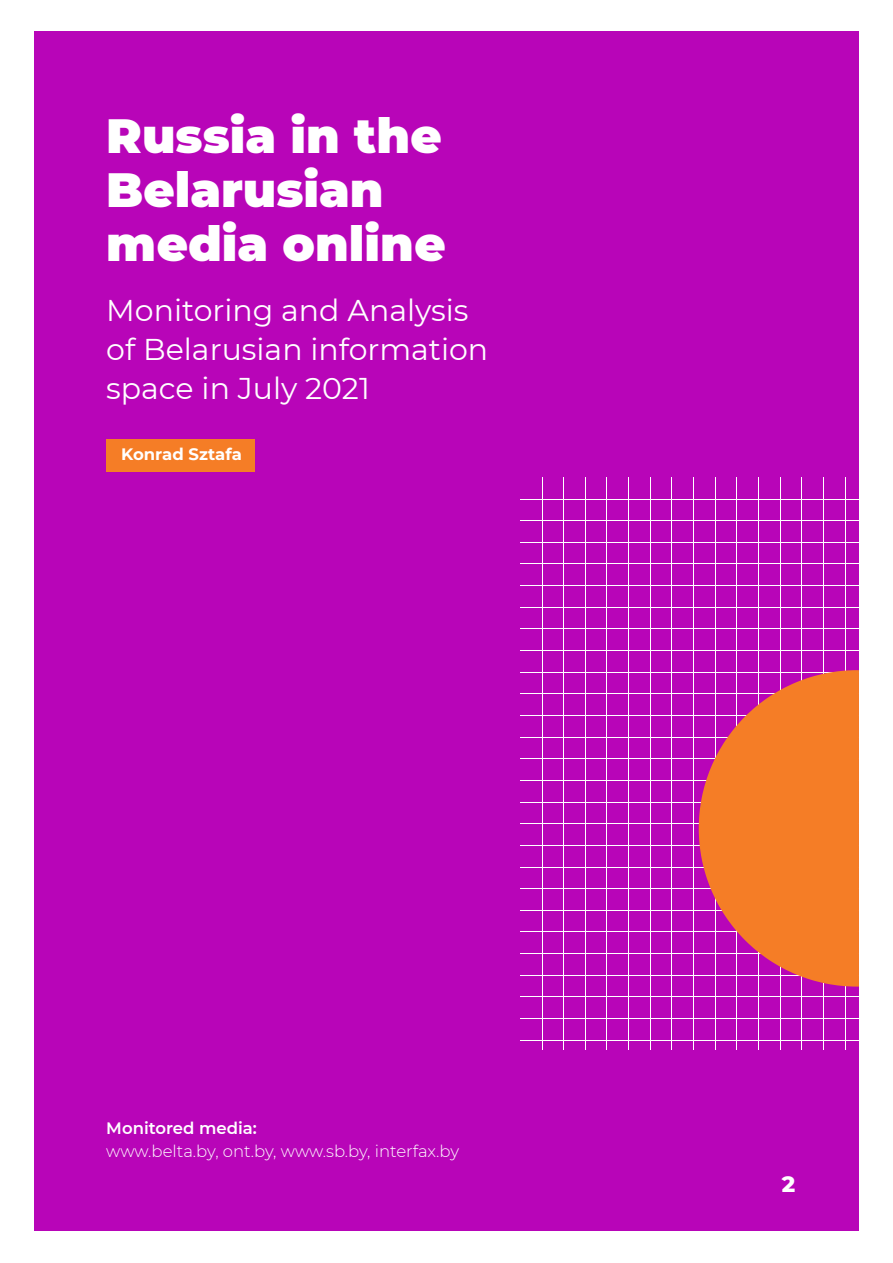
<style>
.page{position:relative;width:893px;height:1263px;background:#fff}
.page>*{position:absolute;margin:0;border:0;box-sizing:border-box;transform-origin:0 0}
.t1{font:900 48px/54px "Montserrat";color:#fff}
.t2{font:30px/39px "Montserrat";color:#fff}
.t3{font:800 22.5px "Montserrat";color:#fff}
.t4{font:300 16.5px "Montserrat";color:#fff}
.t5{font:600 16.5px "Montserrat";color:#fff}
.t6{font:700 16.5px "Montserrat";color:#fff}
</style>
<div class="page">
<div style="left:34px;top:32px;width:825px;height:1199px;background:#b805b8"></div>
<hr style="left:542px;top:477px;width:1px;height:573px;background:#fff">
<hr style="left:563px;top:477px;width:1px;height:573px;background:#fff">
<hr style="left:585px;top:477px;width:1px;height:573px;background:#fff">
<hr style="left:607px;top:477px;width:1px;height:573px;background:#fff">
<hr style="left:628px;top:477px;width:1px;height:573px;background:#fff">
<hr style="left:650px;top:477px;width:1px;height:573px;background:#fff">
<hr style="left:671px;top:477px;width:1px;height:573px;background:#fff">
<hr style="left:693px;top:477px;width:1px;height:573px;background:#fff">
<hr style="left:715px;top:477px;width:1px;height:573px;background:#fff">
<hr style="left:736px;top:477px;width:1px;height:573px;background:#fff">
<hr style="left:758px;top:477px;width:1px;height:573px;background:#fff">
<hr style="left:780px;top:477px;width:1px;height:573px;background:#fff">
<hr style="left:801px;top:477px;width:1px;height:573px;background:#fff">
<hr style="left:823px;top:477px;width:1px;height:573px;background:#fff">
<hr style="left:845px;top:477px;width:1px;height:573px;background:#fff">
<hr style="left:520px;top:1040px;width:339px;height:1px;background:#fff">
<hr style="left:520px;top:1018px;width:339px;height:1px;background:#fff">
<hr style="left:520px;top:996px;width:339px;height:1px;background:#fff">
<hr style="left:520px;top:975px;width:339px;height:1px;background:#fff">
<hr style="left:520px;top:953px;width:339px;height:1px;background:#fff">
<hr style="left:520px;top:931px;width:339px;height:1px;background:#fff">
<hr style="left:520px;top:910px;width:339px;height:1px;background:#fff">
<hr style="left:520px;top:888px;width:339px;height:1px;background:#fff">
<hr style="left:520px;top:867px;width:339px;height:1px;background:#fff">
<hr style="left:520px;top:845px;width:339px;height:1px;background:#fff">
<hr style="left:520px;top:823px;width:339px;height:1px;background:#fff">
<hr style="left:520px;top:802px;width:339px;height:1px;background:#fff">
<hr style="left:520px;top:780px;width:339px;height:1px;background:#fff">
<hr style="left:520px;top:758px;width:339px;height:1px;background:#fff">
<hr style="left:520px;top:737px;width:339px;height:1px;background:#fff">
<hr style="left:520px;top:715px;width:339px;height:1px;background:#fff">
<hr style="left:520px;top:693px;width:339px;height:1px;background:#fff">
<hr style="left:520px;top:672px;width:339px;height:1px;background:#fff">
<hr style="left:520px;top:650px;width:339px;height:1px;background:#fff">
<hr style="left:520px;top:628px;width:339px;height:1px;background:#fff">
<hr style="left:520px;top:607px;width:339px;height:1px;background:#fff">
<hr style="left:520px;top:585px;width:339px;height:1px;background:#fff">
<hr style="left:520px;top:564px;width:339px;height:1px;background:#fff">
<hr style="left:520px;top:542px;width:339px;height:1px;background:#fff">
<hr style="left:520px;top:520px;width:339px;height:1px;background:#fff">
<hr style="left:520px;top:499px;width:339px;height:1px;background:#fff">
<svg style="left:699px;top:670px;width:160px;height:316px;fill:#f57d26"></svg>
<div style="left:106px;top:439px;width:149px;height:33px;background:#f57d26"></div>
<h1 class="t1" style="left:106px;top:106px;width:341px">Russia in the<br>Belarusian media online</h1>
<p class="t2" style="left:106px;top:290px;width:383px">Monitoring and Analysis of Belarusian information space in July 2021</p>
<p class="t6" style="left:121px;top:443px;width:122px">Konrad Sztafa</p>
<p class="t5" style="left:106px;top:1117px;width:152px">Monitored media:</p>
<p class="t4" style="left:106px;top:1140px;width:354px">www.belta.by, ont.by, www.sb.by, interfax.by</p>
<p class="t3" style="left:782px;top:1168px;width:15px">2</p>
</div>
